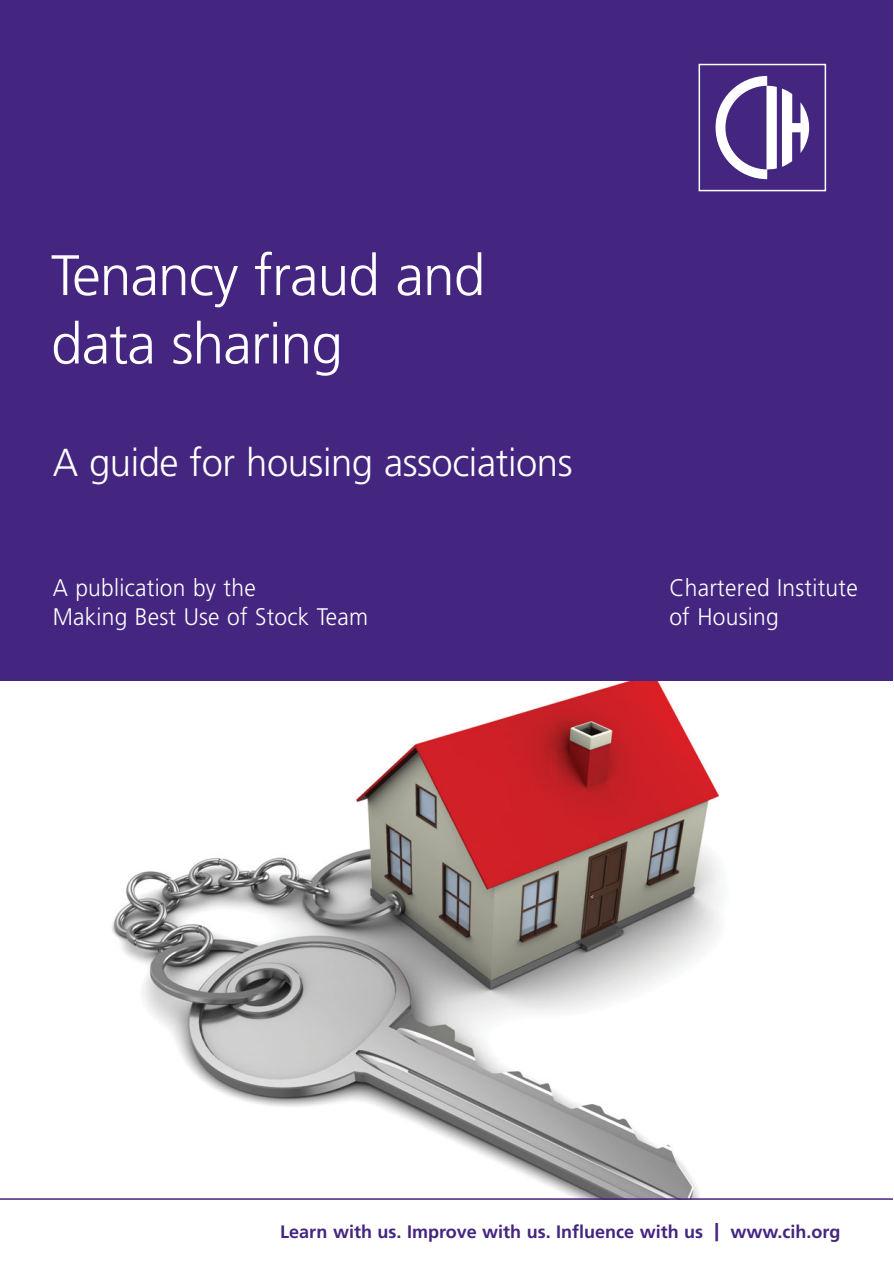
<style>
.page{position:relative;width:894px;height:1263px;background:#fff}
.page>*{position:absolute;margin:0;border:0;box-sizing:border-box;transform-origin:0 0}
.t1{font:300 57px/68.4px "Frutiger";letter-spacing:-.015em;color:#fff}
.t2{font:300 39px "Frutiger";letter-spacing:-.01em;color:#fff}
.t3{font:300 24px/28.5px "Frutiger";letter-spacing:.01em;color:#fff;scale:.95 1}
.t4{font:700 18px "Frutiger";color:#442580}
.s1{font-size:24px}
</style>
<div class="page">
<img style="left:41px;top:680px;width:804px;height:518px">
<div style="left:0;top:0;width:893px;height:680px;background:#442580"></div>
<svg style="left:716px;top:76px;width:94px;height:103px"></svg>
<div style="left:699px;top:64px;width:127px;height:127px;border:2px solid #fff"></div>
<hr style="left:0;top:1198px;width:893px;height:2px;background:#442580">
<h1 class="t1" style="left:51px;top:245px;width:436px">Tenancy fraud and data sharing</h1>
<h2 class="t2" style="left:53px;top:446px;width:521px">A guide for housing associations</h2>
<p class="t3" style="left:53px;top:576px;width:334px">A publication by the<br>Making Best Use of Stock Team</p>
<p class="t3" style="left:669px;top:576px;width:200px">Chartered Institute of Housing</p>
<p class="t4" style="left:280px;top:1225px;width:562px">Learn with us. Improve with us. Influence with us <span class="s1">|</span> www.cih.org</p>
</div>
